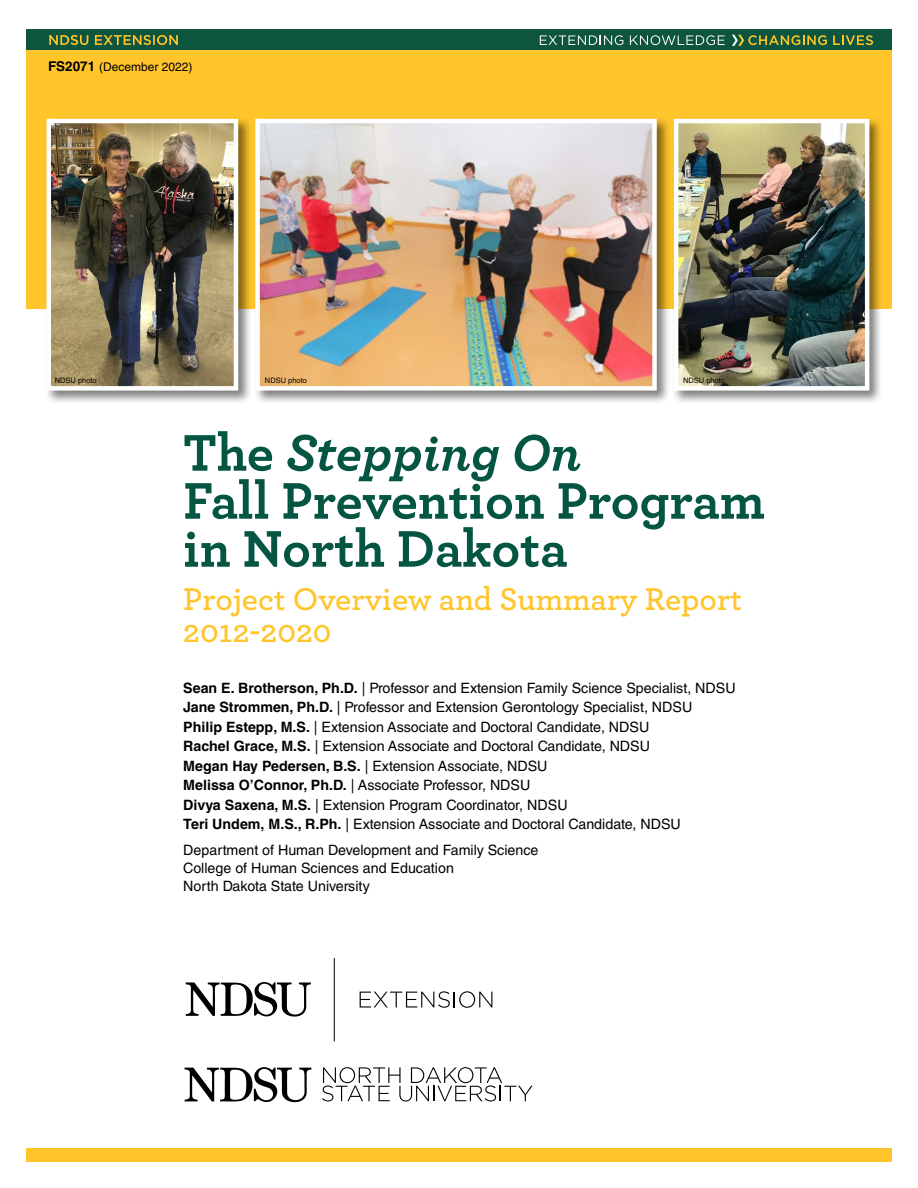
<style>
.page{position:relative;width:918px;height:1188px;background:#fff}
.page>*{position:absolute;margin:0;border:0;box-sizing:border-box;transform-origin:0 0}
.Title_page_1{font:700 54px/48px "Archer";color:#045541}
.Title_page_1-2{font:600 33px/31.5px "Archer";color:#ffc52b}
.Default{font:14.25px "Helvetica LT Std";color:#000}
.Body_text{font:12px "Helvetica LT Std";color:#000}
.t1{font:7.5px "Helvetica LT Std";color:#000}
.s1{font-weight:700;font-size:13.5px}
.s2{font-style:italic}
.s3{font-weight:700}
</style>
<div class="page">
<div style="left:26px;top:46px;width:866px;height:263px;background:#ffc52b"></div>
<div style="left:26px;top:1148px;width:866px;height:14px;background:#ffc52b"></div>
<div style="left:44px;top:117px;width:209px;height:288px;background:#000;opacity:.5"></div>
<img style="left:52px;top:124px;width:181px;height:262px">
<div style="left:47px;top:119px;width:191px;height:272px;border:4px solid #fff"></div>
<div style="left:672px;top:117px;width:212px;height:288px;background:#000;opacity:.5"></div>
<img style="left:679px;top:124px;width:185px;height:262px">
<div style="left:674px;top:119px;width:195px;height:272px;border:4px solid #fff"></div>
<svg style="left:186px;top:982px;width:125px;height:35px"></svg>
<hr style="left:334px;top:958px;width:1px;height:83px;background:#000">
<svg style="left:360px;top:991px;width:132px;height:17px"></svg>
<svg style="left:185px;top:1067px;width:126px;height:36px"></svg>
<svg style="left:322px;top:1067px;width:211px;height:35px"></svg>
<div style="left:26px;top:30px;width:866px;height:20px;background:#0e553f"></div>
<svg style="left:540px;top:35px;width:83px;height:10px"></svg>
<svg style="left:630px;top:35px;width:95px;height:10px"></svg>
<svg style="left:833px;top:35px;width:40px;height:10px"></svg>
<svg style="left:732px;top:35px;width:95px;height:11px"></svg>
<svg style="left:49px;top:35px;width:129px;height:10px"></svg>
<div style="left:253px;top:117px;width:418px;height:288px;background:#000;opacity:.5"></div>
<img style="left:260px;top:124px;width:392px;height:262px">
<div style="left:255px;top:119px;width:402px;height:272px;border:4px solid #fff"></div>
<p class="Body_text" style="left:48px;top:60px;width:146px"><span class="s1">FS2071</span> (December 2022)</p>
<p class="t1" style="left:55px;top:376px;width:43px">NDSU photo</p>
<p class="t1" style="left:265px;top:376px;width:43px">NDSU photo</p>
<p class="t1" style="left:683px;top:376px;width:43px">NDSU photo</p>
<p class="Title_page_1" style="left:183px;top:425px;width:583px">The <span class="s2">Stepping On<br></span>Fall Prevention Program in North Dakota</p>
<p class="Title_page_1-2" style="left:183px;top:581px;width:560px">Project Overview and Summary Report<br>2012-2020</p>
<p class="Default" style="left:183px;top:679px;width:554px"><span class="s3">Sean E. Brotherson, Ph.D.</span> | Professor and Extension Family Science Specialist, NDSU</p>
<p class="Default" style="left:183px;top:699px;width:511px"><span class="s3">Jane Strommen, Ph.D.</span> | Professor and Extension Gerontology Specialist, NDSU</p>
<p class="Default" style="left:183px;top:718px;width:468px"><span class="s3">Philip Estepp, M.S.</span> | Extension Associate and Doctoral Candidate, NDSU</p>
<p class="Default" style="left:183px;top:738px;width:468px"><span class="s3">Rachel Grace, M.S.</span> | Extension Associate and Doctoral Candidate, NDSU</p>
<p class="Default" style="left:183px;top:757px;width:366px"><span class="s3">Megan Hay Pedersen, B.S.</span> | Extension Associate, NDSU</p>
<p class="Default" style="left:183px;top:777px;width:349px"><span class="s3">Melissa O’Connor, Ph.D.</span> | Associate Professor, NDSU</p>
<p class="Default" style="left:183px;top:796px;width:386px"><span class="s3">Divya Saxena, M.S.</span> | Extension Program Coordinator, NDSU</p>
<p class="Default" style="left:183px;top:816px;width:499px"><span class="s3">Teri Undem, M.S., R.Ph.</span> | Extension Associate and Doctoral Candidate, NDSU</p>
<p class="Default" style="left:183px;top:841px;width:357px">Department of Human Development and Family Science</p>
<p class="Default" style="left:183px;top:859px;width:272px">College of Human Sciences and Education</p>
<p class="Default" style="left:183px;top:877px;width:188px">North Dakota State University</p>
</div>
